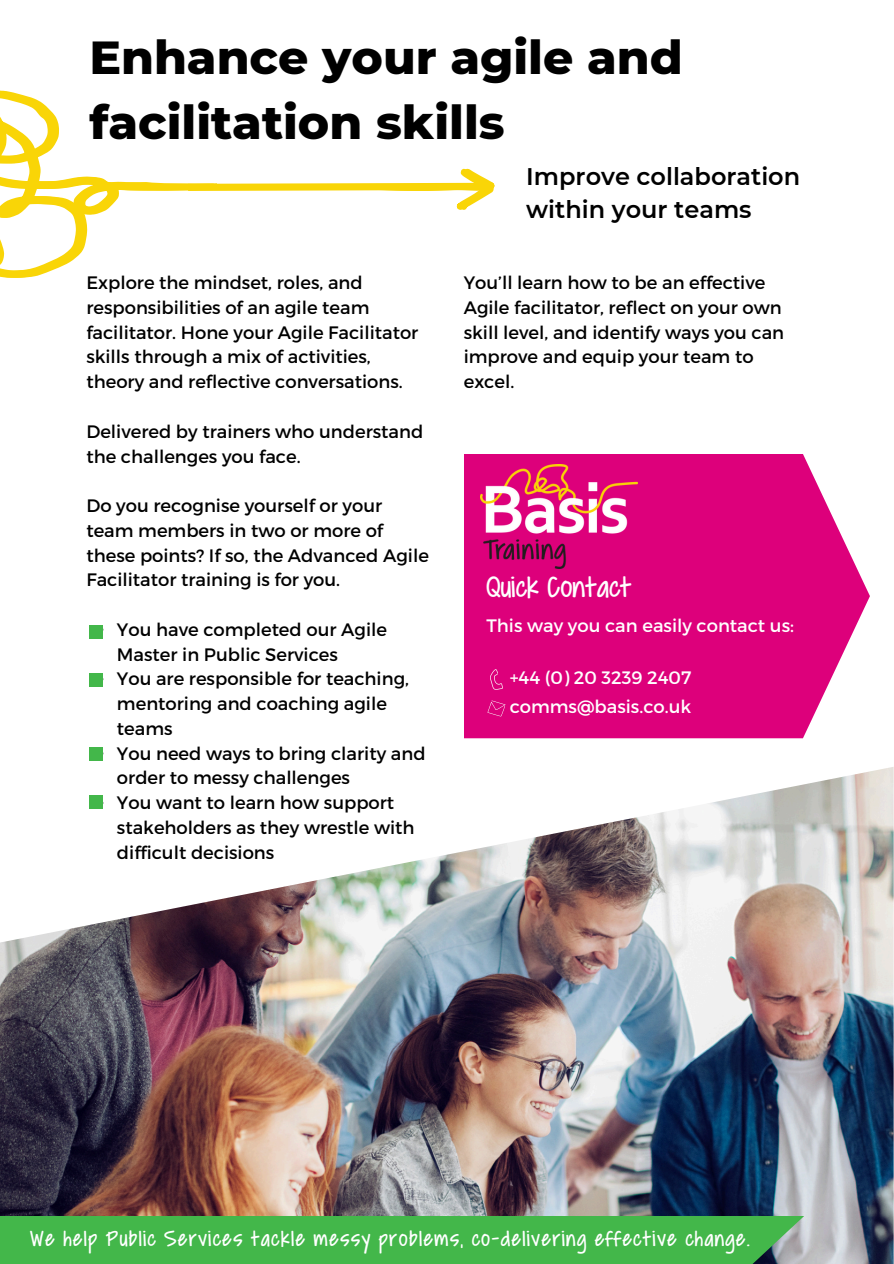
<style>
.page{position:relative;width:894px;height:1264px;background:#fff}
.page>*{position:absolute;margin:0;border:0;box-sizing:border-box;transform-origin:0 0}
.t1{font:800 47.25px/65.2px "Montserrat";color:#000}
.t2{font:33px "Covered By Your Grace";color:#fff}
.t3{font:24.6px "Covered By Your Grace";letter-spacing:.05em;color:#fff}
.t4{font:600 24px/32.7px "Montserrat";color:#000}
.t5{font:18px/24.8px "Montserrat";color:#000}
.t6{font:18px "Montserrat";color:#fff}
</style>
<div class="page">
<img style="left:0;top:767px;width:893px;height:496px">
<svg style="left:84px;top:176px;width:3px;height:72px"></svg>
<svg style="left:0;top:90px;width:84px;height:188px"></svg>
<svg style="left:102px;top:168px;width:393px;height:42px"></svg>
<svg style="left:464px;top:454px;width:405px;height:284px;background:#e01787"></svg>
<img style="left:486px;top:669px;width:20px;height:21px">
<img style="left:487px;top:699px;width:18px;height:18px">
<div style="left:0;top:1215px;width:804px;height:48px;background:#43b74a"></div>
<img style="left:481px;top:464px;width:156px;height:104px">
<div style="left:89px;top:625px;width:14px;height:13px;background:#43b74a"></div>
<div style="left:89px;top:673px;width:14px;height:13px;background:#43b74a"></div>
<div style="left:89px;top:747px;width:14px;height:13px;background:#43b74a"></div>
<div style="left:89px;top:795px;width:14px;height:13px;background:#43b74a"></div>
<p class="t1" style="left:89px;top:24px;width:594px">Enhance your agile and facilitation skills</p>
<p class="t4" style="left:526px;top:160px;width:275px">Improve collaboration within your teams</p>
<h2 class="t5" style="left:86px;top:269px;width:333px">Explore the mindset, roles, and responsibilities of an agile team facilitator. Hone your Agile Facilitator skills through a mix of activities, theory and reflective conversations.</h2>
<p class="t5" style="left:86px;top:418px;width:338px">Delivered by trainers who understand the challenges you face.</p>
<p class="t5" style="left:86px;top:492px;width:344px">Do you recognise yourself or your team members in two or more of these points? If so, the Advanced Agile Facilitator training is for you.</p>
<p class="t5" style="left:117px;top:616px;width:271px">You have completed our Agile<br>Master in Public Services</p>
<p class="t5" style="left:117px;top:665px;width:293px">You are responsible for teaching, mentoring and coaching agile teams</p>
<p class="t5" style="left:117px;top:740px;width:310px">You need ways to bring clarity and order to messy challenges</p>
<p class="t5" style="left:117px;top:789px;width:299px">You want to learn how support stakeholders as they wrestle with difficult decisions</p>
<p class="t5" style="left:463px;top:269px;width:322px">You’ll learn how to be an effective<br>Agile facilitator, reflect on your own skill level, and identify ways you can improve and equip your team to excel.</p>
<p class="t2" style="left:486px;top:571px;width:146px">Quick Contact</p>
<p class="t6" style="left:486px;top:613px;width:309px">This way you can easily contact us:</p>
<p class="t6" style="left:509px;top:665px;width:183px">+44 (0) 20 3239 2407</p>
<p class="t6" style="left:509px;top:694px;width:183px">comms@basis.co.uk</p>
<p class="t3" style="left:30px;top:1226px;width:721px">We help Public Services tackle messy problems, co-delivering effective change.</p>
</div>
